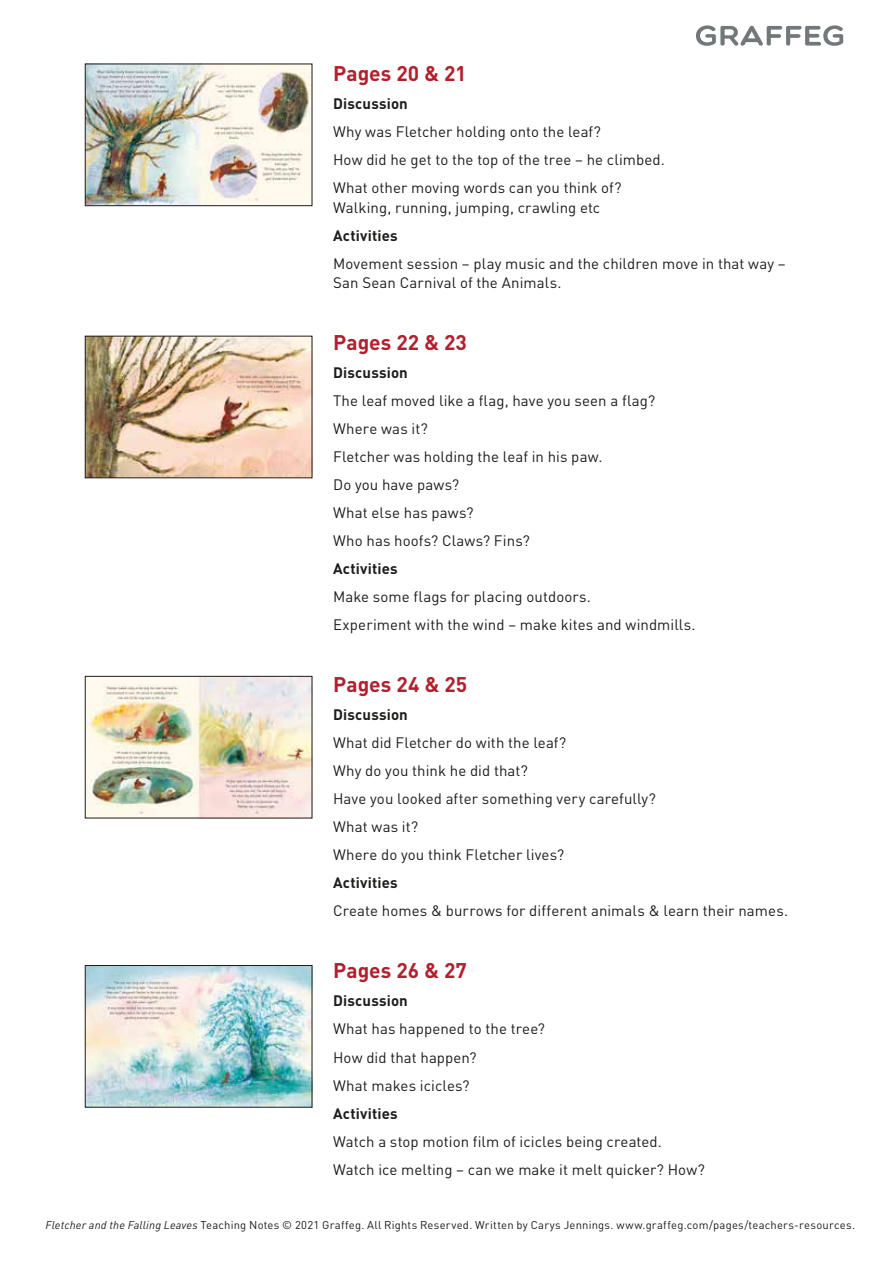
<style>
.page{position:relative;width:893px;height:1263px;background:#fff}
.page>*{position:absolute;margin:0;border:0;box-sizing:border-box;transform-origin:0 0}
.t1{font:700 21px "DIN";color:#b3202d}
.t2{font:15px/28px "DIN";letter-spacing:.005em;color:#1d1d1b}
.t3{font:700 15px "DIN";letter-spacing:.01em;color:#1d1d1b}
.t4{font:11.25px "DIN";letter-spacing:.02em;color:#1d1d1b}
.s1{font-style:italic}
</style>
<div class="page">
<svg style="left:696px;top:25px;width:148px;height:21px"></svg>
<img style="left:87px;top:66px;width:223px;height:138px">
<div style="left:85px;top:64px;width:227px;height:142px;border:1px solid #1d1d1b"></div>
<img style="left:87px;top:338px;width:223px;height:138px">
<div style="left:85px;top:336px;width:227px;height:142px;border:1px solid #1d1d1b"></div>
<img style="left:87px;top:678px;width:223px;height:138px">
<div style="left:85px;top:676px;width:227px;height:142px;border:1px solid #1d1d1b"></div>
<img style="left:87px;top:967px;width:223px;height:138px">
<div style="left:85px;top:965px;width:227px;height:142px;border:1px solid #1d1d1b"></div>
<h1 class="t1" style="left:333px;top:60px;width:135px">Pages 20 &amp; 21</h1>
<p class="t3" style="left:333px;top:94px;width:76px">Discussion</p>
<p class="t2" style="left:333px;top:118px;width:333px">Why was Fletcher holding onto the leaf?<br>How did he get to the top of the tree – he climbed.<br>What other moving words can you think of?</p>
<p class="t2" style="left:333px;top:193px;width:269px">Walking, running, jumping, crawling etc</p>
<p class="t3" style="left:333px;top:226px;width:66px">Activities</p>
<p class="t2" style="left:333px;top:253px;width:454px;line-height:19.5px">Movement session – play music and the children move in that way –<br>San Sean Carnival of the Animals.</p>
<h1 class="t1" style="left:333px;top:329px;width:135px">Pages 22 &amp; 23</h1>
<p class="t3" style="left:333px;top:363px;width:76px">Discussion</p>
<p class="t2" style="left:333px;top:387px;width:324px">The leaf moved like a flag, have you seen a flag?<br>Where was it?<br>Fletcher was holding the leaf in his paw.<br>Do you have paws?<br>What else has paws?<br>Who has hoofs? Claws? Fins?</p>
<p class="t3" style="left:333px;top:559px;width:66px">Activities</p>
<p class="t2" style="left:333px;top:583px;width:364px">Make some flags for placing outdoors.<br>Experiment with the wind – make kites and windmills.</p>
<h1 class="t1" style="left:333px;top:671px;width:135px">Pages 24 &amp; 25</h1>
<p class="t3" style="left:333px;top:705px;width:76px">Discussion</p>
<p class="t2" style="left:333px;top:729px;width:324px">What did Fletcher do with the leaf?<br>Why do you think he did that?<br>Have you looked after something very carefully?<br>What was it?<br>Where do you think Fletcher lives?</p>
<p class="t3" style="left:333px;top:873px;width:66px">Activities</p>
<p class="t2" style="left:333px;top:897px;width:456px">Create homes &amp; burrows for different animals &amp; learn their names.</p>
<h1 class="t1" style="left:333px;top:957px;width:135px">Pages 26 &amp; 27</h1>
<p class="t3" style="left:333px;top:991px;width:76px">Discussion</p>
<p class="t2" style="left:333px;top:1015px;width:213px">What has happened to the tree?<br>How did that happen?<br>What makes icicles?</p>
<p class="t3" style="left:333px;top:1103px;width:66px">Activities</p>
<p class="t2" style="left:333px;top:1127px;width:373px">Watch a stop motion film of icicles being created.<br>Watch ice melting – can we make it melt quicker? How?</p>
<p class="t4" style="left:45px;top:1218px;width:811px"><span class="s1">Fletcher and the Falling Leaves</span> Teaching Notes © 2021 Graffeg. All Rights Reserved. Written by Carys Jennings. www.graffeg.com/pages/teachers-resources.</p>
</div>
